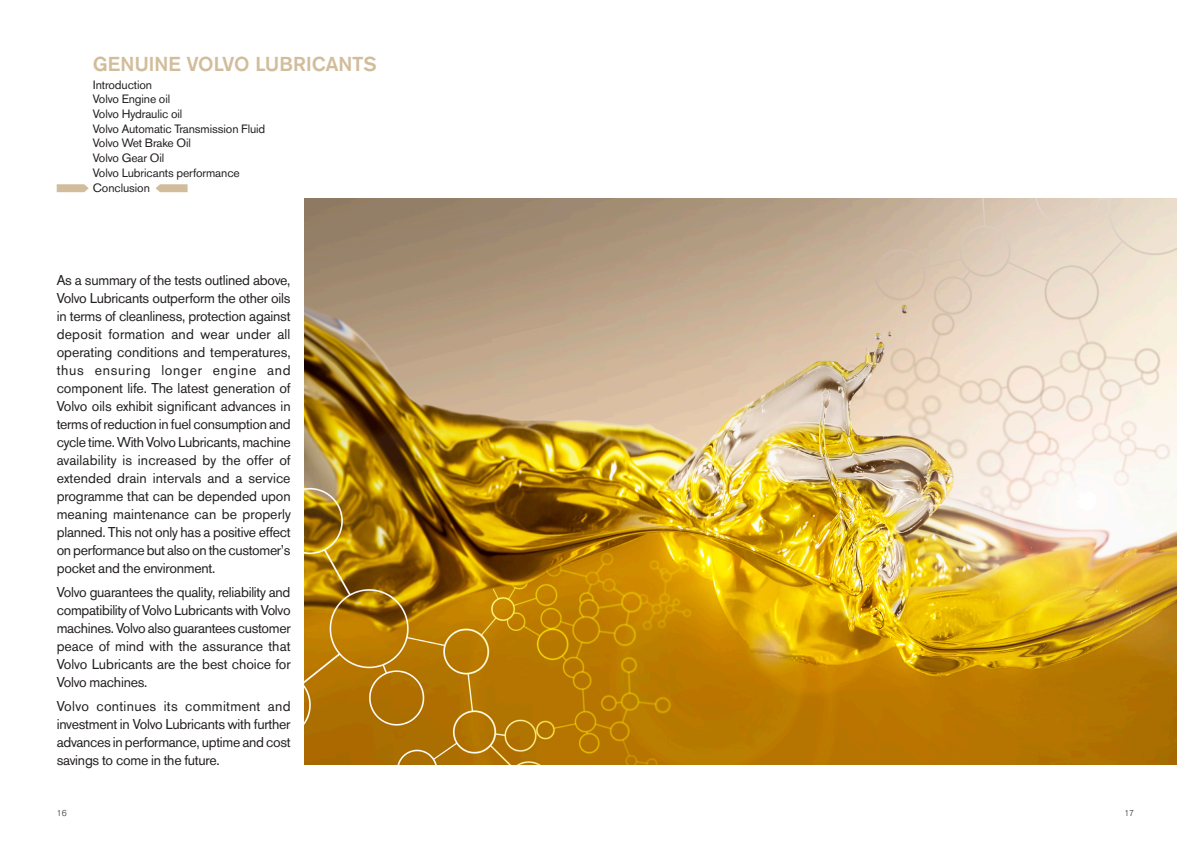
<style>
.page{position:relative;width:1191px;height:842px;background:#fff}
.page>*{position:absolute;margin:0;border:0;box-sizing:border-box;transform-origin:0 0}
.Style_de_paragraphe{font:500 20px "Volvo Sans Pro";letter-spacing:.005em;color:#d1bd9b}
.Style_de_paragraphe-2{font:14.1px/18px "Volvo Sans Pro";letter-spacing:-.015em;color:#231f20;text-align:justify}
.Style_de_paragraphe-3{font:12px "Volvo Sans Pro";letter-spacing:-.005em;color:#231f20}
.t1{font:300 8.5px "Volvo Sans Pro";color:#231f20}
</style>
<div class="page">
<svg style="left:57px;top:184px;width:32px;height:8px"></svg>
<svg style="left:155px;top:184px;width:33px;height:8px"></svg>
<img style="left:305px;top:198px;width:871px;height:567px">
<p class="Style_de_paragraphe" style="left:93px;top:52px;width:285px">GENUINE VOLVO LUBRICANTS</p>
<p class="Style_de_paragraphe-3" style="left:93px;top:77px;width:61px">Introduction</p>
<p class="Style_de_paragraphe-3" style="left:93px;top:92px;width:79px">Volvo Engine oil</p>
<p class="Style_de_paragraphe-3" style="left:93px;top:107px;width:91px">Volvo Hydraulic oil</p>
<p class="Style_de_paragraphe-3" style="left:93px;top:121px;width:174px">Volvo Automatic Transmission Fluid</p>
<p class="Style_de_paragraphe-3" style="left:93px;top:136px;width:100px">Volvo Wet Brake Oil</p>
<p class="Style_de_paragraphe-3" style="left:93px;top:151px;width:73px">Volvo Gear Oil</p>
<p class="Style_de_paragraphe-3" style="left:93px;top:165px;width:148px">Volvo Lubricants performance</p>
<p class="Style_de_paragraphe-3" style="left:93px;top:180px;width:59px">Conclusion</p>
<p class="Style_de_paragraphe-2" style="left:57px;top:271px;width:235px">As a summary of the tests outlined above, Volvo Lubricants outperform the other oils in terms of cleanliness, protection against deposit formation and wear under all operating conditions and temperatures, thus ensuring longer engine and component life. The latest generation of Volvo oils exhibit significant advances in terms of reduction in fuel consumption and cycle time. With Volvo Lubricants, machine availability is increased by the offer of extended drain intervals and a service programme that can be depended upon meaning maintenance can be properly planned. This not only has a positive effect on performance but also on the customer’s pocket and the environment.</p>
<p class="Style_de_paragraphe-2" style="left:57px;top:583px;width:235px">Volvo guarantees the quality, reliability and compatibility of Volvo Lubricants with Volvo machines. Volvo also guarantees customer peace of mind with the assurance that Volvo Lubricants are the best choice for Volvo machines.</p>
<p class="Style_de_paragraphe-2" style="left:57px;top:697px;width:235px">Volvo continues its commitment and investment in Volvo Lubricants with further advances in performance, uptime and cost savings to come in the future.</p>
<p class="t1" style="left:57px;top:808px;width:11px">16</p>
<p class="t1" style="left:1124px;top:808px;width:11px">17</p>
</div>
